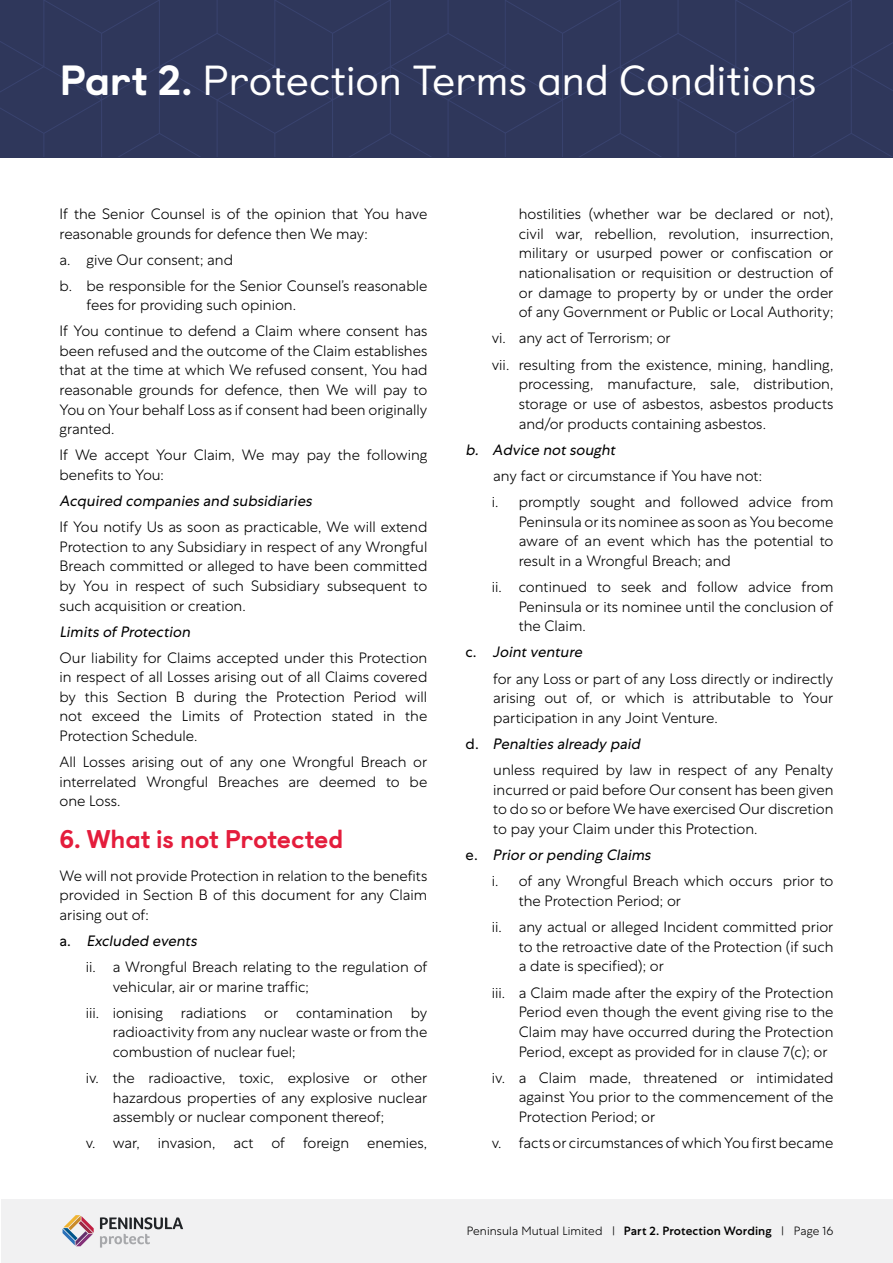
<style>
.page{position:relative;width:893px;height:1263px;background:#fff}
.page>*{position:absolute;margin:0;border:0;box-sizing:border-box;transform-origin:0 0}
.t1{font:42px "Castledown";color:#fff}
.t2{font:800 25.5px "Castledown";letter-spacing:-.015em;color:#e41d3c}
.t3{font:300 15px/19.6px "Centra No 1";color:#000}
.t4{font:italic 15px "Centra No 1";color:#000}
.t5{font:300 12px "Centra No 1";letter-spacing:.01em;color:#000}
.s1{font-weight:800}
.s2{font-weight:400}
.s3{font-weight:400;font-style:italic}
.s4{font-weight:500}
</style>
<div class="page">
<div style="left:0;top:0;width:505px;height:156px;background:#2f375b"></div>
<div style="left:505px;top:0;width:388px;height:156px;background:#2f375b"></div>
<div style="left:1px;top:1199px;width:891px;height:64px;background:#f1f1f2"></div>
<svg style="left:63px;top:1215px;width:31px;height:31px"></svg>
<svg style="left:100px;top:1217px;width:83px;height:30px"></svg>
<h1 class="t1" style="left:60px;top:55px;width:759px"><span class="s1">Part 2.</span> Protection Terms and Conditions</h1>
<p class="t3" style="left:60px;top:204px;width:369px">If the Senior Counsel is of the opinion that You have reasonable grounds for defence then We may:</p>
<p class="t3" style="left:60px;top:246px;width:369px;line-height:26px">a. give Our consent; and<br>b. be responsible for the Senior Counsel’s reasonable</p>
<p class="t3" style="left:60px;top:292px;width:369px;line-height:26px;text-indent:27px">fees for providing such opinion.<br>If You continue to defend a Claim where consent has</p>
<p class="t3" style="left:60px;top:341px;width:369px;text-align:justify">been refused and the outcome of the Claim establishes that at the time at which We refused consent, You had reasonable grounds for defence, then We will pay to You on Your behalf Loss as if consent had been originally granted.</p>
<p class="t3" style="left:60px;top:445px;width:369px">If We accept Your Claim, We may pay the following benefits to You:</p>
<p class="t4" style="left:60px;top:492px;width:256px">Acquired companies and subsidiaries</p>
<p class="t3" style="left:60px;top:517px;width:369px;text-align:justify">If You notify Us as soon as practicable, We will extend Protection to any Subsidiary in respect of any Wrongful Breach committed or alleged to have been committed by You in respect of such Subsidiary subsequent to such acquisition or creation.</p>
<p class="t4" style="left:60px;top:623px;width:135px">Limits of Protection</p>
<p class="t3" style="left:60px;top:647px;width:369px;text-align:justify">Our liability for Claims accepted under this Protection in respect of all Losses arising out of all Claims covered by this Section B during the Protection Period will not exceed the Limits of Protection stated in the Protection Schedule.</p>
<p class="t3" style="left:60px;top:752px;width:369px;text-align:justify">All Losses arising out of any one Wrongful Breach or interrelated Wrongful Breaches are deemed to be one Loss.</p>
<h2 class="t2" style="left:60px;top:818px;width:285px">6. What is not Protected</h2>
<p class="t3" style="left:60px;top:866px;width:369px;text-align:justify">We will not provide Protection in relation to the benefits provided in Section B of this document for any Claim arising out of:</p>
<p class="t3" style="left:86px;top:928px;width:343px;line-height:26px;text-indent:-26px"><span class="s2">a .</span> <span class="s3">Excluded events<br></span>ii. a Wrongful Breach relating to the regulation of</p>
<p class="t3" style="left:86px;top:973px;width:343px;line-height:26px;text-indent:27px">vehicular, air or marine traffic;<br>iii. ionising radiations or contamination by</p>
<p class="t3" style="left:113px;top:1022px;width:316px">radioactivity from any nuclear waste or from the combustion of nuclear fuel;</p>
<p class="t3" style="left:113px;top:1068px;width:316px;text-align:justify;text-indent:-27px">iv. the radioactive, toxic, explosive or other hazardous properties of any explosive nuclear assembly or nuclear component thereof;</p>
<p class="t3" style="left:86px;top:1133px;width:343px">v. war, invasion, act of foreign enemies,</p>
<p class="t3" style="left:519px;top:204px;width:316px;text-align:justify">hostilities (whether war be declared or not), civil war, rebellion, revolution, insurrection, military or usurped power or confiscation or nationalisation or requisition or destruction of or damage to property by or under the order of any Government or Public or Local Authority;</p>
<p class="t3" style="left:492px;top:325px;width:343px;line-height:26.1px">vi. any act of Terrorism; or<br>vii. resulting from the existence, mining, handling,</p>
<p class="t3" style="left:519px;top:374px;width:316px;text-align:justify">processing, manufacture, sale, distribution, storage or use of asbestos, asbestos products and/or products containing asbestos.</p>
<p class="t4" style="left:466px;top:441px;width:154px">b. Advice not sought</p>
<p class="t3" style="left:492px;top:462px;width:343px;line-height:26.1px">any fact or circumstance if You have not:<br>i. promptly sought and followed advice from</p>
<p class="t3" style="left:519px;top:511px;width:316px;text-align:justify">Peninsula or its nominee as soon as You become aware of an event which has the potential to result in a Wrongful Breach; and</p>
<p class="t3" style="left:519px;top:577px;width:316px;text-align:justify;text-indent:-27px">ii. continued to seek and follow advice from Peninsula or its nominee until the conclusion of the Claim.</p>
<p class="t3" style="left:493px;top:639px;width:342px;line-height:26.1px;text-indent:-28px"><span class="s2">c .</span> <span class="s3">Jointventure<br></span>for any Loss or part of any Loss directly or indirectly</p>
<p class="t3" style="left:493px;top:688px;width:342px">arising out of, or which is attributable to Your participation in any Joint Venture.</p>
<p class="t3" style="left:493px;top:731px;width:342px;line-height:26.1px;text-indent:-28px"><span class="s2">d .</span> <span class="s3">Penalties already paid<br></span>unless required by law in respect of any Penalty</p>
<p class="t3" style="left:493px;top:780px;width:342px;text-align:justify">incurred or paid before Our consent has been given to do so or before We have exercised Our discretion to pay your Claim under this Protection.</p>
<p class="t3" style="left:492px;top:842px;width:343px;line-height:26.1px;text-indent:-26px"><span class="s2">e .</span> <span class="s3">Priororpending Claims<br></span>i. of any Wrongful Breach which occurs prior to</p>
<p class="t3" style="left:492px;top:888px;width:343px;line-height:26.1px;text-indent:27px">the Protection Period; or<br>ii. any actual or alleged Incident committed prior</p>
<p class="t3" style="left:519px;top:937px;width:316px">to the retroactive date of the Protection (if such a date is specified); or</p>
<p class="t3" style="left:519px;top:982px;width:316px;text-align:justify;text-indent:-27px">iii. a Claim made after the expiry of the Protection Period even though the event giving rise to the Claim may have occurred during the Protection Period, except as provided for in clause 7(c); or</p>
<p class="t3" style="left:519px;top:1068px;width:316px;text-align:justify;text-indent:-27px">iv. a Claim made, threatened or intimidated against You prior to the commencement of the Protection Period; or</p>
<p class="t3" style="left:492px;top:1133px;width:343px">v. facts or circumstances of which You first became</p>
<p class="t5" style="left:467px;top:1224px;width:368px">Peninsula Mutual Limited | <span class="s4">Part 2. Protection Wording</span> | Page 16</p>
</div>
